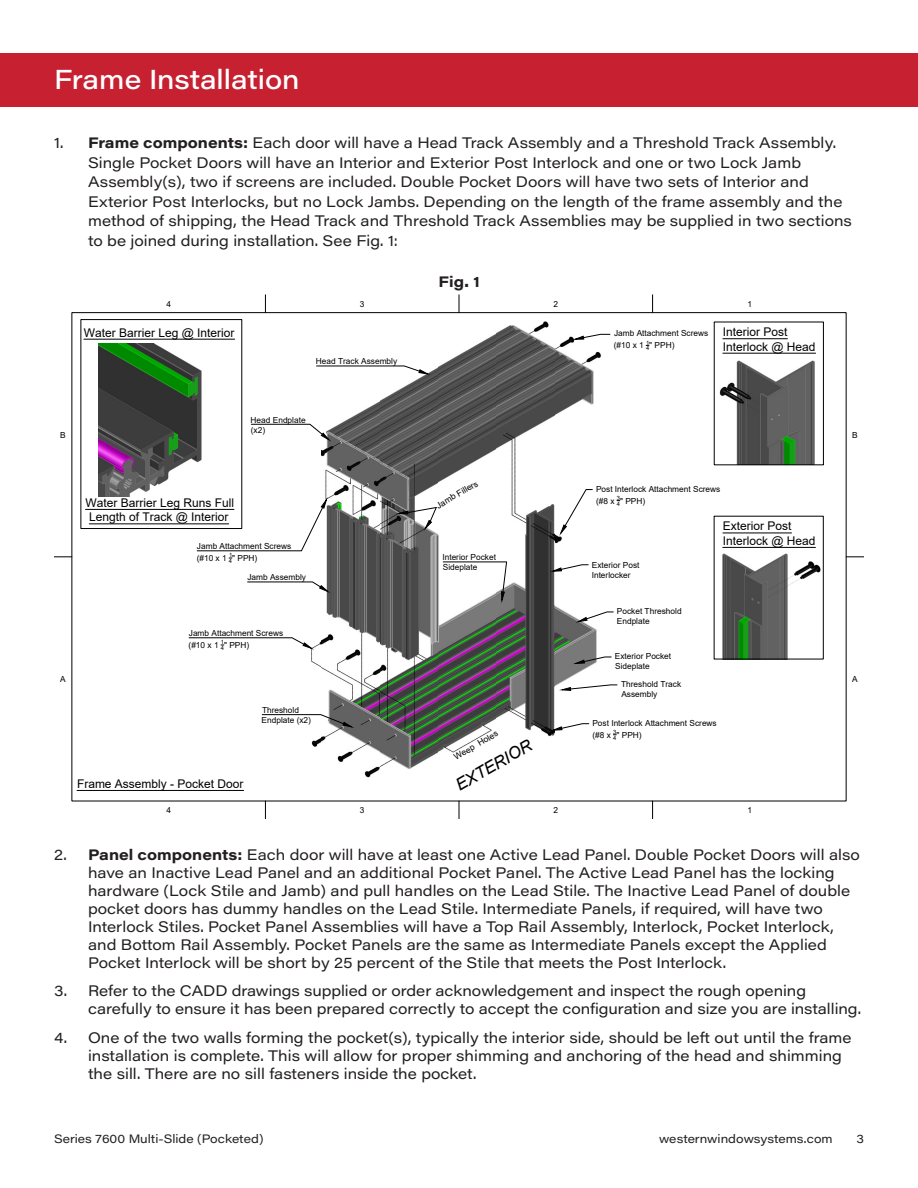
<style>
.page{position:relative;width:918px;height:1188px;background:#fff}
.page>*{position:absolute;margin:0;border:0;box-sizing:border-box;transform-origin:0 0}
.Main_Header{font:500 27px "Acumin Pro Wide";color:#fff}
.t1{font:italic 16.65px "Arial";color:#000}
.t2{font:15px/18px "Acumin Pro Wide";color:#231f20}
.Figure{font:700 15px "Acumin Pro Wide";color:#231f20}
.t3{font:12px/14.4px "Arial";color:#000}
.t4{font:12px "Acumin Pro Wide";color:#231f20}
.t5{font:8.7px "Arial";color:#000}
.t6{font:8.25px/11.9px "Arial";color:#000}
.s1{font-weight:700}
</style>
<div class="page">
<div style="left:0;top:53px;width:918px;height:54px;background:#c72031"></div>
<img style="left:76px;top:319px;width:748px;height:472px">
<img style="left:716px;top:518px;width:105px;height:139px">
<img style="left:716px;top:324px;width:105px;height:139px">
<img style="left:99px;top:344px;width:122px;height:152px">
<svg style="left:652px;top:295px;width:1px;height:18px"></svg>
<svg style="left:459px;top:295px;width:1px;height:18px"></svg>
<svg style="left:265px;top:295px;width:1px;height:18px"></svg>
<svg style="left:54px;top:557px;width:18px;height:1px"></svg>
<svg style="left:846px;top:557px;width:18px;height:1px"></svg>
<svg style="left:652px;top:801px;width:1px;height:18px"></svg>
<svg style="left:459px;top:801px;width:1px;height:18px"></svg>
<svg style="left:265px;top:801px;width:1px;height:18px"></svg>
<div style="left:81px;top:319px;width:161px;height:210px;border:1px solid #000"></div>
<hr style="left:84px;top:339px;width:151px;height:1px;background:#000">
<hr style="left:86px;top:509px;width:148px;height:1px;background:#000">
<hr style="left:89px;top:524px;width:140px;height:1px;background:#000">
<svg style="left:262px;top:714px;width:90px;height:14px"></svg>
<svg style="left:189px;top:637px;width:123px;height:12px"></svg>
<svg style="left:552px;top:564px;width:37px;height:8px"></svg>
<svg style="left:574px;top:334px;width:36px;height:6px"></svg>
<svg style="left:197px;top:499px;width:130px;height:52px"></svg>
<svg style="left:251px;top:424px;width:79px;height:17px"></svg>
<svg style="left:398px;top:507px;width:39px;height:22px"></svg>
<hr style="left:77px;top:790px;width:167px;height:1px;background:#000">
<svg style="left:316px;top:365px;width:112px;height:10px"></svg>
<hr style="left:723px;top:338px;width:64px;height:1px;background:#000">
<hr style="left:723px;top:353px;width:93px;height:1px;background:#000">
<hr style="left:723px;top:533px;width:69px;height:1px;background:#000">
<hr style="left:723px;top:547px;width:92px;height:1px;background:#000">
<svg style="left:575px;top:656px;width:37px;height:8px"></svg>
<svg style="left:578px;top:611px;width:36px;height:11px"></svg>
<svg style="left:443px;top:561px;width:64px;height:40px"></svg>
<svg style="left:553px;top:723px;width:36px;height:8px"></svg>
<svg style="left:560px;top:489px;width:33px;height:45px"></svg>
<svg style="left:561px;top:684px;width:57px;height:7px"></svg>
<svg style="left:247px;top:581px;width:81px;height:11px"></svg>
<p class="Main_Header" style="left:54px;top:60px;width:247px">Frame Installation</p>
<p class="t2" style="left:88px;top:133px;width:765px;line-height:19.5px;text-indent:-34px">1. <span class="s1">Frame components:</span> Each door will have a Head Track Assembly and a Threshold Track Assembly.<br>Single Pocket Doors will have an Interior and Exterior Post Interlock and one or two Lock Jamb Assembly(s), two if screens are included. Double Pocket Doors will have two sets of Interior and Exterior Post Interlocks, but no Lock Jambs. Depending on the length of the frame assembly and the method of shipping, the Head Track and Threshold Track Assemblies may be supplied in two sections to be joined during installation. See Fig. 1:</p>
<p class="Figure" style="left:438px;top:271px;width:43px">Fig. 1</p>
<p class="t6" style="left:166px;top:298px;width:6px">4</p>
<p class="t6" style="left:360px;top:298px;width:6px">3</p>
<p class="t6" style="left:554px;top:298px;width:6px">2</p>
<p class="t6" style="left:747px;top:298px;width:6px">1</p>
<p class="t3" style="left:84px;top:325px;width:152px">Water Barrier Leg @ Interior</p>
<p class="t6" style="left:316px;top:355px;width:83px">Head Track Assembly</p>
<p class="t6" style="left:614px;top:328px;width:96px">Jamb Attachment Screws (#10 x 1 <sup>1</sup></p>
<p class="t6" style="left:646px;top:339px;width:30px"><sub>4</sub>" PPH)</p>
<p class="t3" style="left:723px;top:325px;width:94px">Interior Post<br>Interlock @ Head</p>
<p class="t6" style="left:60px;top:429px;width:7px">B</p>
<p class="t6" style="left:251px;top:415px;width:57px;line-height:10.1px">Head Endplate (x2)</p>
<p class="t6" style="left:60px;top:673px;width:7px">A</p>
<p class="t3" style="left:86px;top:495px;width:150px;text-align:center">Water Barrier Leg Runs Full<br>Length of Track @ Interior</p>
<p class="t6" style="left:197px;top:540px;width:96px">Jamb Attachment Screws (#10 x 1 <sup>1</sup></p>
<p class="t6" style="left:229px;top:552px;width:30px"><sub>4</sub>" PPH)</p>
<p class="t6" style="left:247px;top:571px;width:60px">Jamb Assembly</p>
<p class="t6" style="left:189px;top:627px;width:96px">Jamb Attachment Screws (#10 x 1 <sup>1</sup></p>
<p class="t6" style="left:221px;top:639px;width:30px"><sub>4</sub>" PPH)</p>
<p class="t6" style="left:262px;top:705px;width:51px;line-height:10.1px">Threshold<br>Endplate (x2)</p>
<p class="t3" style="left:77px;top:776px;width:168px">Frame Assembly - Pocket Door</p>
<p class="t5" style="left:434px;top:501px;width:48px;rotate:-30deg">Jamb Fillers</p>
<p class="t6" style="left:442px;top:552px;width:55px;line-height:10.1px">Interior Pocket<br>Sideplate</p>
<p class="t5" style="left:452px;top:752px;width:51px;rotate:-30deg">Weep Holes</p>
<p class="t1" style="left:452px;top:777px;width:87px;rotate:-30deg">EXTERIOR</p>
<p class="t6" style="left:596px;top:483px;width:126px">Post Interlock Attachment Screws (#8 x <sup>3</sup></p>
<p class="t6" style="left:617px;top:495px;width:30px"><sub>4</sub>" PPH)</p>
<p class="t6" style="left:592px;top:560px;width:49px;line-height:9.9px">Exterior Post<br>Interlocker</p>
<p class="t6" style="left:617px;top:606px;width:66px;line-height:9.9px">Pocket Threshold<br>Endplate</p>
<p class="t6" style="left:615px;top:651px;width:58px;line-height:10.1px">Exterior Pocket<br>Sideplate</p>
<p class="t6" style="left:621px;top:679px;width:62px;line-height:9.9px">Threshold Track<br>Assembly</p>
<p class="t3" style="left:723px;top:519px;width:94px">Exterior Post<br>Interlock @ Head</p>
<p class="t6" style="left:592px;top:717px;width:126px">Post Interlock Attachment Screws (#8 x <sup>3</sup></p>
<p class="t6" style="left:613px;top:729px;width:30px"><sub>4</sub>" PPH)</p>
<p class="t6" style="left:166px;top:804px;width:6px">4</p>
<p class="t6" style="left:360px;top:804px;width:6px">3</p>
<p class="t6" style="left:554px;top:804px;width:6px">2</p>
<p class="t6" style="left:747px;top:804px;width:6px">1</p>
<p class="t6" style="left:852px;top:429px;width:7px">B</p>
<p class="t6" style="left:852px;top:673px;width:7px">A</p>
<p class="t2" style="left:88px;top:845px;width:773px;text-indent:-34px">2. <span class="s1">Panel components:</span> Each door will have at least one Active Lead Panel. Double Pocket Doors will also have an Inactive Lead Panel and an additional Pocket Panel. The Active Lead Panel has the locking hardware (Lock Stile and Jamb) and pull handles on the Lead Stile. The Inactive Lead Panel of double pocket doors has dummy handles on the Lead Stile. Intermediate Panels, if required, will have two Interlock Stiles. Pocket Panel Assemblies will have a Top Rail Assembly, Interlock, Pocket Interlock, and Bottom Rail Assembly. Pocket Panels are the same as Intermediate Panels except the Applied Pocket Interlock will be short by 25 percent of the Stile that meets the Post Interlock.</p>
<p class="t2" style="left:88px;top:981px;width:774px;text-indent:-34px">3. Refer to the CADD drawings supplied or order acknowledgement and inspect the rough opening carefully to ensure it has been prepared correctly to accept the configuration and size you are installing.</p>
<p class="t2" style="left:88px;top:1028px;width:765px;text-indent:-34px">4. One of the two walls forming the pocket(s), typically the interior side, should be left out until the frame installation is complete. This will allow for proper shimming and anchoring of the head and shimming the sill. There are no sill fasteners inside the pocket.</p>
<p class="t4" style="left:54px;top:1130px;width:211px">Series 7600 Multi-Slide (Pocketed)</p>
<p class="t4" style="left:659px;top:1130px;width:175px">westernwindowsystems.com</p>
<p class="t4" style="left:856px;top:1130px;width:9px">3</p>
</div>
